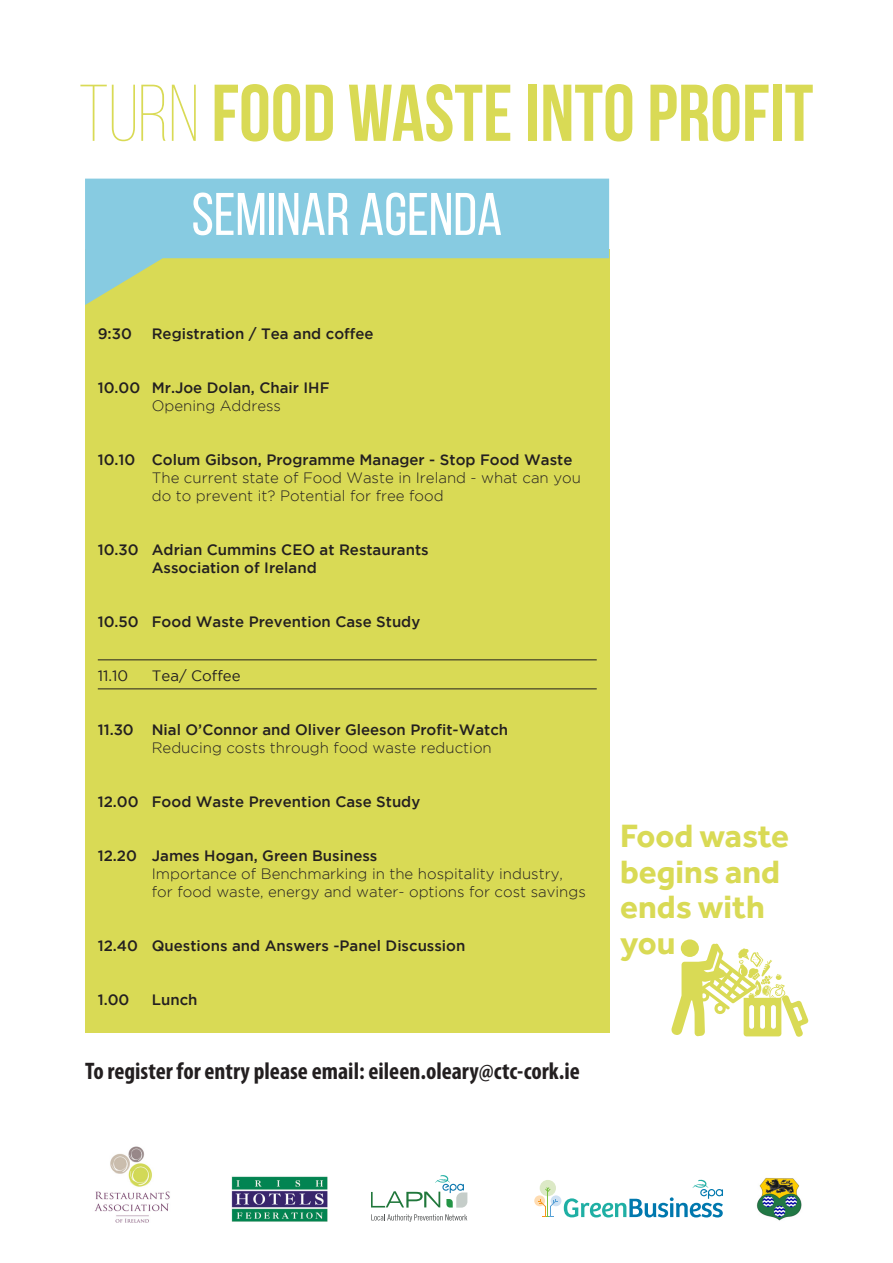
<style>
.page{position:relative;width:893px;height:1263px;background:#fff}
.page>*{position:absolute;margin:0;border:0;box-sizing:border-box;transform-origin:0 0}
.t1{font:700 80.25px "Bebas Neue";color:#d9da55}
.t2{font:60px "Bebas Neue";color:#fff}
.t3{font:700 33.45px "Effra";color:#d9da55}
.t4{font:700 condensed 24px "Myriad Pro";color:#231f20}
.t5{font:500 15px/18px "Gotham";color:#231f20}
.t6{font:300 15px/18px "Gotham";color:#231f20}
.t7{font:15px "Gotham";color:#231f20}
.s1{font-weight:300}
</style>
<div class="page">
<div style="left:85px;top:249px;width:524px;height:784px;background:#d9da55"></div>
<hr style="left:98px;top:688px;width:499px;height:1px;background:#231f20">
<hr style="left:98px;top:659px;width:499px;height:1px;background:#231f20">
<svg style="left:85px;top:179px;width:524px;height:126px;fill:#87cbe1"></svg>
<svg style="left:681px;top:939px;width:18px;height:18px"></svg>
<svg style="left:671px;top:943px;width:138px;height:94px"></svg>
<svg style="left:564px;top:1180px;width:159px;height:37px"></svg>
<div style="left:551px;top:1195px;width:10px;height:11px;background:#cee1f3;border-radius:50%"></div>
<div style="left:534px;top:1195px;width:11px;height:11px;background:#fedcb2;border-radius:50%"></div>
<div style="left:540px;top:1180px;width:16px;height:16px;background:#dce9c6;border-radius:50%"></div>
<svg style="left:538px;top:1187px;width:19px;height:30px"></svg>
<img style="left:756px;top:1178px;width:46px;height:43px">
<svg style="left:371px;top:1214px;width:96px;height:8px"></svg>
<svg style="left:371px;top:1175px;width:96px;height:32px"></svg>
<img style="left:232px;top:1176px;width:96px;height:45px">
<img style="left:94px;top:1146px;width:76px;height:77px">
<p class="t1" style="left:79px;top:69px;width:736px"><span class="s1">TURN</span>FOOD WASTE INTO PROFIT</p>
<p class="t2" style="left:192px;top:182px;width:312px">SEMINAR AGENDA</p>
<p class="t5" style="left:98px;top:324px;width:36px">9:30</p>
<p class="t5" style="left:152px;top:324px;width:223px">Registration / Tea and coffee</p>
<p class="t5" style="left:98px;top:378px;width:233px">10.00 Mr.Joe Dolan, Chair IHF</p>
<p class="t6" style="left:152px;top:396px;width:131px">Opening Address</p>
<p class="t5" style="left:98px;top:450px;width:476px">10.10 Colum Gibson, Programme Manager - Stop Food Waste</p>
<p class="t6" style="left:152px;top:468px;width:431px">The current state of Food Waste in Ireland - what can you do to prevent it? Potential for free food</p>
<p class="t5" style="left:152px;top:540px;width:278px;text-indent:-54px">10.30 Adrian Cummins CEO at Restaurants<br>Association of Ireland</p>
<p class="t5" style="left:98px;top:612px;width:324px">10.50 Food Waste Prevention Case Study</p>
<p class="t7" style="left:98px;top:667px;width:32px">11.10</p>
<p class="t7" style="left:152px;top:667px;width:90px">Tea/ Coffee</p>
<p class="t5" style="left:98px;top:720px;width:412px">11.30 Nial O’Connor and Oliver Gleeson Profit-Watch</p>
<p class="t6" style="left:152px;top:738px;width:341px">Reducing costs through food waste reduction</p>
<p class="t5" style="left:98px;top:792px;width:324px">12.00 Food Waste Prevention Case Study</p>
<p class="t5" style="left:98px;top:846px;width:281px">12.20 James Hogan, Green Business</p>
<p class="t6" style="left:152px;top:864px;width:436px">Importance of Benchmarking in the hospitality industry, for food waste, energy and water- options for cost savings</p>
<p class="t5" style="left:98px;top:936px;width:369px">12.40 Questions and Answers -Panel Discussion</p>
<p class="t5" style="left:98px;top:990px;width:33px">1.00</p>
<p class="t5" style="left:152px;top:990px;width:47px">Lunch</p>
<p class="t4" style="left:85px;top:1056px;width:496px">To register for entry please email: eileen.oleary@ctc-cork.ie</p>
<p class="t3" style="left:620px;top:815px;width:170px">Food waste</p>
<p class="t3" style="left:620px;top:851px;width:161px">begins and</p>
<p class="t3" style="left:620px;top:887px;width:146px">ends with</p>
<p class="t3" style="left:620px;top:922px;width:57px">you</p>
</div>
